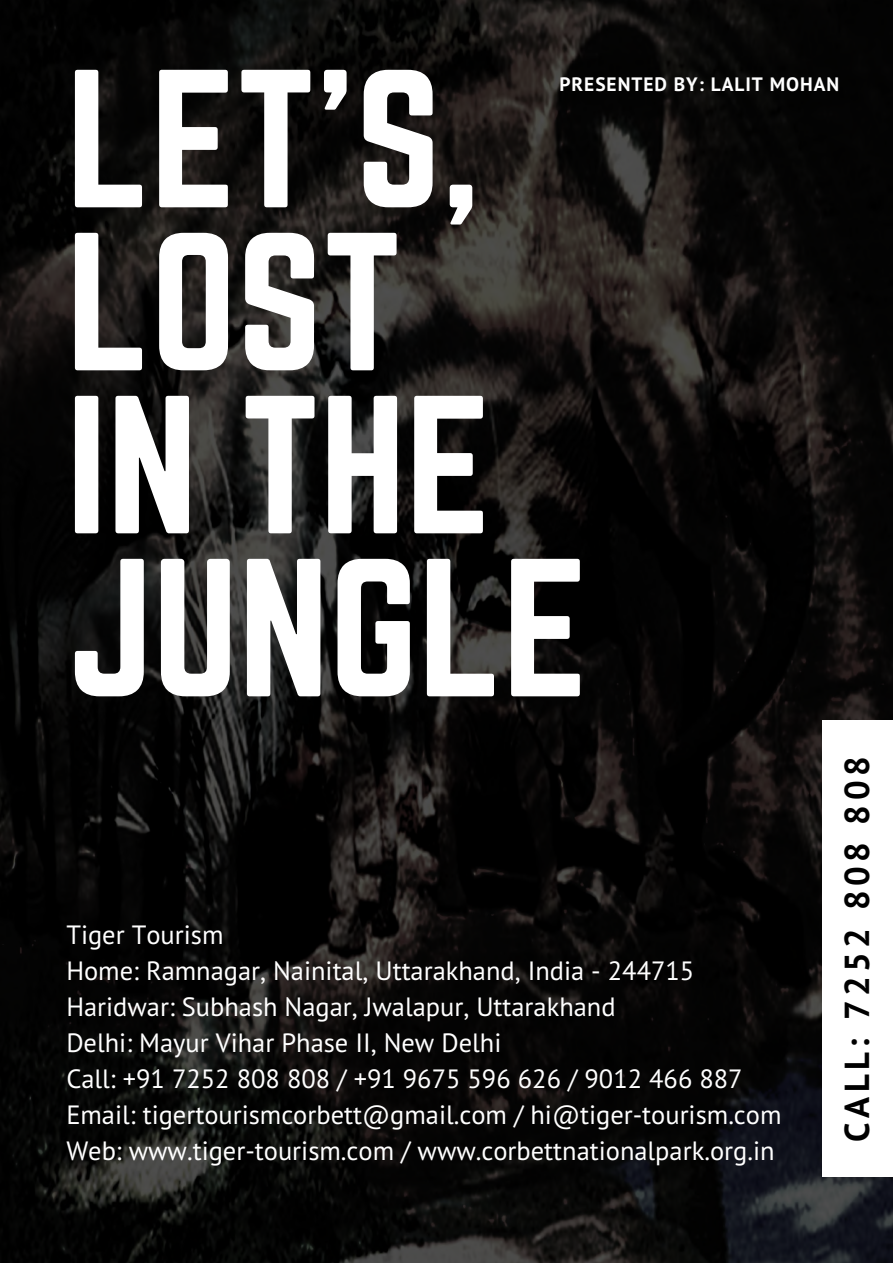
<style>
.page{position:relative;width:893px;height:1263px;background:#fff}
.page>*{position:absolute;margin:0;border:0;box-sizing:border-box;transform-origin:0 0}
.t1{font:171.9px/163.1px "Norwester";color:#fff}
.t2{font:700 34.65px "PT Sans";letter-spacing:.13em;color:#000}
.t3{font:26.4px/36px "PT Sans";color:#fff}
.t4{font:700 19.35px "PT Sans";letter-spacing:.05em;color:#fff}
</style>
<div class="page">
<img style="left:0;top:0;width:892px;height:1262px">
<div style="left:822px;top:721px;width:70px;height:456px;background:#fff"></div>
<h1 class="t1" style="left:66px;top:65px;width:523px">LET'S,<br>LOST<br>IN THE<br>JUNGLE</h1>
<p class="t4" style="left:559px;top:71px;width:281px">PRESENTED BY: LALIT MOHAN</p>
<p class="t3" style="left:66px;top:916px;width:716px">Tiger Tourism<br>Home: Ramnagar, Nainital, Uttarakhand, India - 244715<br>Haridwar: Subhash Nagar, Jwalapur, Uttarakhand<br>Delhi: Mayur Vihar Phase II, New Delhi<br>Call: +91 7252 808 808 / +91 9675 596 626 / 9012 466 887<br>Email: tigertourismcorbett@gmail.com / hi@tiger-tourism.com Web: www.tiger-tourism.com / www.corbettnationalpark.org.in</p>
<h2 class="t2" style="left:834px;top:1141px;width:387px;rotate:-90deg">CALL: 7252 808 808</h2>
</div>
